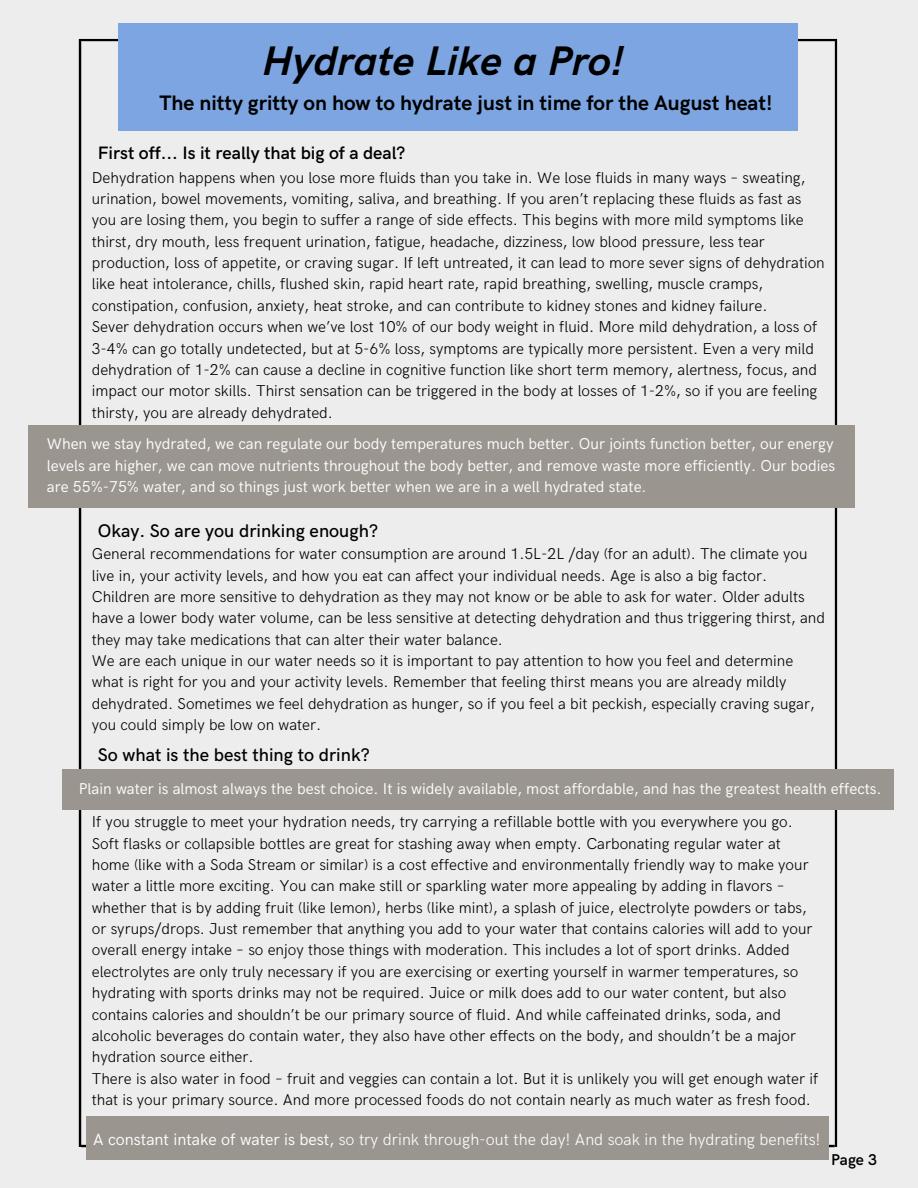
<style>
.page{position:relative;width:918px;height:1188px;background:#ededed}
.page>*{position:absolute;margin:0;border:0;box-sizing:border-box;transform-origin:0 0}
.t1{font:italic 700 41.4px "HK Grotesk";color:#000}
.t2{font:700 21px "HK Grotesk";color:#000}
.t3{font:500 18.3px "HK Grotesk";color:#000}
.t4{font:600 18px "HK Grotesk";color:#000}
.t5{font:300 16.5px "HK Grotesk";color:#fff}
.t6{font:300 15.75px/21.3px "HK Grotesk";color:#000}
.t7{font:15.75px/21.3px "HK Grotesk";color:#fff;text-align:justify}
.t8{font:600 15.75px "HK Grotesk";color:#000}
.s1{font-weight:400}
</style>
<div class="page">
<hr style="left:835px;top:41px;width:2px;height:1106px;background:#000">
<hr style="left:79px;top:41px;width:2px;height:1106px;background:#000">
<hr style="left:79px;top:39px;width:758px;height:2px;background:#000">
<div style="left:118px;top:23px;width:680px;height:108px;background:#7ca5e1"></div>
<hr style="left:81px;top:1145px;width:754px;height:2px;background:#000">
<div style="left:28px;top:425px;width:826px;height:82px;background:#9b958f"></div>
<div style="left:63px;top:770px;width:831px;height:40px;background:#9b958f"></div>
<div style="left:86px;top:1116px;width:743px;height:44px;background:#9b958f"></div>
<h1 class="t1" style="left:263px;top:38px;width:363px">Hydrate Like a Pro!</h1>
<h2 class="t2" style="left:160px;top:91px;width:615px">The nitty gritty on how to hydrate just in time for the August heat!</h2>
<p class="t4" style="left:98px;top:143px;width:309px">First off... Is it really that big of a deal?</p>
<p class="t6" style="left:92px;top:167px;width:735px">Dehydration happens when you lose more fluids than you take in. We lose fluids in many ways – sweating, urination, bowel movements, vomiting, saliva, and breathing. If you aren’t replacing these fluids as fast as you are losing them, you begin to suffer a range of side effects. This begins with more mild symptoms like thirst, dry mouth, less frequent urination, fatigue, headache, dizziness, low blood pressure, less tear production, loss of appetite, or craving sugar. If left untreated, it can lead to more sever signs of dehydration like heat intolerance, chills, flushed skin, rapid heart rate, rapid breathing, swelling, muscle cramps, constipation, confusion, anxiety, heat stroke, and can contribute to kidney stones and kidney failure.<br>Sever dehydration occurs when we’ve lost 10% of our body weight in fluid. More mild dehydration, a loss of 3-4% can go totally undetected, but at 5-6% loss, symptoms are typically more persistent. Even a very mild dehydration of 1-2% can cause a decline in cognitive function like short term memory, alertness, focus, and impact our motor skills. Thirst sensation can be triggered in the body at losses of 1-2%, so if you are feeling thirsty, you are already dehydrated.</p>
<p class="t7" style="left:47px;top:434px;width:790px">When we stay hydrated, we can regulate our body temperatures much better. Our joints function better, our energy levels are higher, we can move nutrients throughout the body better, and remove waste more efficiently. Our bodies are 55%-75% water, and so things just work better when we are in a well hydrated state.</p>
<p class="t3" style="left:98px;top:520px;width:282px">Okay. So are you drinking enough?</p>
<p class="t6" style="left:92px;top:544px;width:735px">General recommendations for water consumption are around 1.5L-2L /day (for an adult). The climate you live in, your activity levels, and how you eat can affect your individual needs. Age is also a big factor.<br>Children are more sensitive to dehydration as they may not know or be able to ask for water. Older adults have a lower body water volume, can be less sensitive at detecting dehydration and thus triggering thirst, and they may take medications that can alter their water balance.<br>We are each unique in our water needs so it is important to pay attention to how you feel and determine what is right for you and your activity levels. Remember that feeling thirst means you are already mildly dehydrated. Sometimes we feel dehydration as hunger, so if you feel a bit peckish, especially craving sugar, you could simply be low on water.</p>
<p class="t3" style="left:98px;top:745px;width:273px">So what is the best thing to drink?</p>
<p class="t7" style="left:79px;top:778px;width:804px">Plain water is almost always the best choice. It is widely available, most affordable, and has the greatest health effects.</p>
<p class="t6" style="left:92px;top:812px;width:728px">If you struggle to meet your hydration needs, try carrying a refillable bottle with you everywhere you go.<br>Soft flasks or collapsible bottles are great for stashing away when empty. Carbonating regular water at home (like with a Soda Stream or similar) is a cost effective and environmentally friendly way to make your water a little more exciting. You can make still or sparkling water more appealing by adding in flavors – whether that is by adding fruit (like lemon), herbs (like mint), a splash of juice, electrolyte powders or tabs, or syrups/drops. Just remember that anything you add to your water that contains calories will add to your overall energy intake – so enjoy those things with moderation. This includes a lot of sport drinks. Added electrolytes are only truly necessary if you are exercising or exerting yourself in warmer temperatures, so hydrating with sports drinks may not be required. Juice or milk does add to our water content, but also contains calories and shouldn’t be our primary source of fluid. And while caffeinated drinks, soda, and alcoholic beverages do contain water, they also have other effects on the body, and shouldn’t be a major hydration source either.<br>There is also water in food – fruit and veggies can contain a lot. But it is unlikely you will get enough water if that is your primary source. And more processed foods do not contain nearly as much water as fresh food.</p>
<p class="t5" style="left:93px;top:1130px;width:729px"><span class="s1">A constant intake of water is best,</span> so try drink through-out the day! And soak in the hydrating benefits!</p>
<p class="t8" style="left:831px;top:1150px;width:48px">Page 3</p>
</div>
